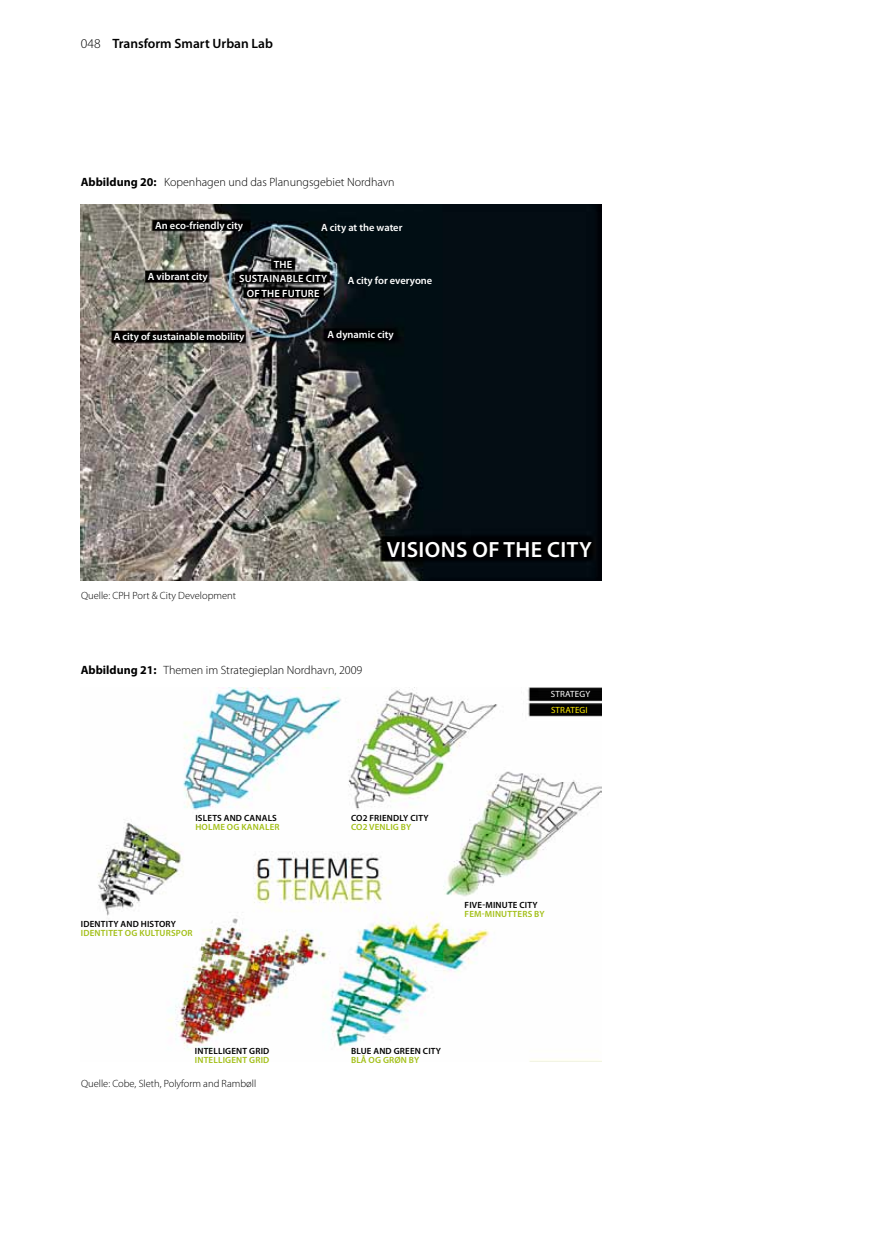
<style>
.page{position:relative;width:872px;height:1234px;background:#fff}
.page>*{position:absolute;margin:0;border:0;box-sizing:border-box;transform-origin:0 0}
.t1{font:600 22.05px "Myriad Pro";color:#fff}
.t2{font:600 13.5px "Myriad Pro";color:#000}
.t3{font:300 12px "Myriad Pro";color:#000}
.t4{font:600 10.5px "Myriad Pro";color:#fff}
.t5{font:300 10.5px "Myriad Pro";color:#000}
.t6{font:600 9px "Myriad Pro";letter-spacing:.02em;color:#000}
.t7{font:600 9px "Myriad Pro";letter-spacing:.02em;color:#a2bf16}
.t8{font:9px "Myriad Pro";color:#fff}
.t9{font:9px "Myriad Pro";color:#ffed00}
.s1{font-weight:300}
.s2{font-weight:700}
</style>
<div class="page">
<img style="left:81px;top:204px;width:520px;height:376px">
<img style="left:97px;top:687px;width:505px;height:363px">
<p class="t2" style="left:81px;top:35px;width:194px"><span class="s1">048</span> TRANSFORM SMART URBAN LAB</p>
<p class="t3" style="left:81px;top:175px;width:315px"><span class="s2">Abbildung 20:</span> Kopenhagen und das Planungsgebiet Nordhavn</p>
<p class="t4" style="left:155px;top:219px;width:89px">AN ECO-FRIENDLY CITY</p>
<p class="t4" style="left:321px;top:221px;width:83px">A CITY AT THE WATER</p>
<p class="t4" style="left:148px;top:270px;width:62px">A VIBRANT CITY</p>
<p class="t4" style="left:274px;top:257px;width:13px">THE</p>
<p class="t4" style="left:239px;top:272px;width:7px">SUSTAINABLE</p>
<p class="t4" style="left:306px;top:272px;width:23px">CIT Y</p>
<p class="t4" style="left:247px;top:287px;width:22px">OF THE</p>
<p class="t4" style="left:282px;top:287px;width:8px">FUTURE</p>
<p class="t4" style="left:348px;top:274px;width:86px">A CITY FOR EVERYONE</p>
<p class="t4" style="left:114px;top:330px;width:132px">A CITY OF SUSTAINABLE MOBILITY</p>
<p class="t5" style="left:81px;top:589px;width:38px">Quelle: CPH</p>
<p class="t5" style="left:132px;top:589px;width:105px">Port &amp; City Development</p>
<p class="t4" style="left:327px;top:328px;width:68px">A DYNAMIC CITY</p>
<h1 class="t1" style="left:387px;top:535px;width:26px">VISIONS</h1>
<h1 class="t1" style="left:472px;top:535px;width:45px">OF THE</h1>
<h1 class="t1" style="left:547px;top:535px;width:46px">CIT Y</h1>
<p class="t3" style="left:81px;top:663px;width:283px"><span class="s2">Abbildung 21:</span> Themen im Strategieplan Nordhavn, 2009</p>
<p class="t8" style="left:551px;top:688px;width:11px">STRATEGY</p>
<p class="t9" style="left:551px;top:704px;width:11px">STRATEGI</p>
<p class="t6" style="left:195px;top:812px;width:6px">ISLETS</p>
<p class="t6" style="left:224px;top:812px;width:7px">AND</p>
<p class="t6" style="left:244px;top:812px;width:7px">CANALS</p>
<p class="t7" style="left:195px;top:821px;width:13px">HOLME</p>
<p class="t7" style="left:227px;top:821px;width:21px">OG KANALER</p>
<p class="t6" style="left:81px;top:918px;width:9px">IDENTIT</p>
<p class="t6" style="left:113px;top:918px;width:15px">Y AND</p>
<p class="t6" style="left:141px;top:918px;width:6px">HISTOR</p>
<p class="t6" style="left:171px;top:918px;width:7px">Y</p>
<p class="t7" style="left:81px;top:927px;width:9px">IDENTITET</p>
<p class="t7" style="left:125px;top:927px;width:27px">OG KULTURSPOR</p>
<p class="t6" style="left:351px;top:812px;width:29px">CO2 FRIENDL</p>
<p class="t6" style="left:403px;top:812px;width:27px">Y CIT Y</p>
<p class="t7" style="left:351px;top:821px;width:30px">CO2 VENLIG</p>
<p class="t7" style="left:401px;top:821px;width:12px">BY</p>
<p class="t6" style="left:464px;top:898px;width:10px">FIVE-</p>
<p class="t6" style="left:485px;top:898px;width:14px">MINUTE</p>
<p class="t6" style="left:519px;top:898px;width:20px">CITY</p>
<p class="t7" style="left:464px;top:907px;width:11px">FEM-MINUTTERS</p>
<p class="t7" style="left:534px;top:907px;width:12px">BY</p>
<p class="t6" style="left:195px;top:1044px;width:9px">INTELLIGENT</p>
<p class="t6" style="left:249px;top:1044px;width:12px">GRID</p>
<p class="t7" style="left:195px;top:1053px;width:9px">INTELLIGENT</p>
<p class="t7" style="left:249px;top:1053px;width:6px">GRID</p>
<p class="t5" style="left:81px;top:1077px;width:177px">Quelle: Cobe, Sleth, Polyform and Rambøll</p>
<p class="t6" style="left:351px;top:1044px;width:12px">BLUE</p>
<p class="t6" style="left:373px;top:1044px;width:7px">AND</p>
<p class="t6" style="left:394px;top:1044px;width:7px">GREEN</p>
<p class="t6" style="left:423px;top:1044px;width:20px">CIT Y</p>
<p class="t7" style="left:351px;top:1053px;width:70px">BLÅOG GRØNBY</p>
</div>
